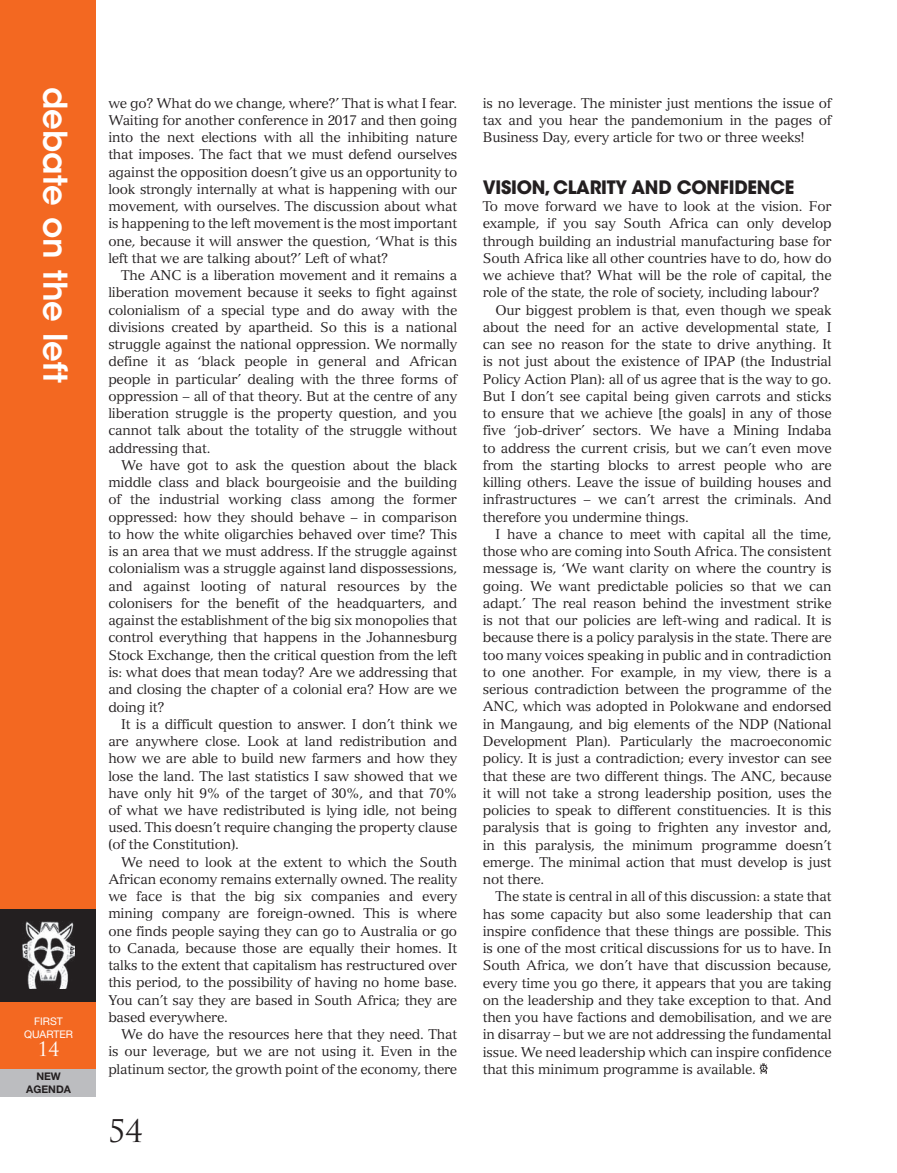
<style>
.page{position:relative;width:897px;height:1173px;background:#fff}
.page>*{position:absolute;margin:0;border:0;box-sizing:border-box;transform-origin:0 0}
.t1{font:600 32.55px "ITC Avant Garde Std";color:#fff}
.t2{font:30.45px "Trajan Pro";color:#231f20}
.t3{font:19.35px "Trajan Pro";color:#fff}
.t4{font:700 18.3px "ITC Avant Garde Std";letter-spacing:-.015em;color:#231f20}
.t5{font:13.8px/17.2px "Versailles LT Std";letter-spacing:-.015em;color:#231f20;text-align:justify}
.t6{font:10.5px/12.6px "Helvetica Neue LT Std";color:#fff;text-align:center}
.t7{font:700 10.5px/12.6px "Helvetica Neue LT Std";color:#231f20;text-align:center}
</style>
<div class="page">
<div style="left:0;top:0;width:95px;height:1069px;background:#f36821"></div>
<div style="left:0;top:909px;width:95px;height:92px;background:#231f20"></div>
<div style="left:0;top:1069px;width:95px;height:28px;background:#bcbdc0"></div>
<img style="left:22px;top:921px;width:53px;height:67px">
<svg style="left:759px;top:1063px;width:8px;height:10px"></svg>
<h1 class="t1" style="left:76px;top:87px;width:297px;rotate:90deg">debate on the left</h1>
<p class="t6" style="left:24px;top:1015px;width:51px">FIRST<br>QUARTER</p>
<h3 class="t3" style="left:37px;top:1036px;width:24px">14</h3>
<p class="t7" style="left:26px;top:1070px;width:46px">NEW<br>AGENDA</p>
<p class="t5" style="left:108px;top:94px;width:350px">we go? What do we change, where?’ That is what I fear.<br>Waiting for another conference in 2017 and then going into the next elections with all the inhibiting nature that imposes. The fact that we must defend ourselves against the opposition doesn’t give us an opportunity to look strongly internally at what is happening with our movement, with ourselves. The discussion about what is happening to the left movement is the most important one, because it will answer the question, ‘What is this left that we are talking about?’ Left of what?</p>
<p class="t5" style="left:108px;top:267px;width:350px;text-indent:13px">The ANC is a liberation movement and it remains a liberation movement because it seeks to fight against colonialism of a special type and do away with the divisions created by apartheid. So this is a national struggle against the national oppression. We normally define it as ‘black people in general and African people in particular’ dealing with the three forms of oppression – all of that theory. But at the centre of any liberation struggle is the property question, and you cannot talk about the totality of the struggle without addressing that.</p>
<p class="t5" style="left:108px;top:456px;width:350px;text-indent:13px">We have got to ask the question about the black middle class and black bourgeoisie and the building of the industrial working class among the former oppressed: how they should behave – in comparison to how the white oligarchies behaved over time? This is an area that we must address. If the struggle against colonialism was a struggle against land dispossessions, and against looting of natural resources by the colonisers for the benefit of the headquarters, and against the establishment of the big six monopolies that control everything that happens in the Johannesburg Stock Exchange, then the critical question from the left is: what does that mean today? Are we addressing that and closing the chapter of a colonial era? How are we doing it?</p>
<p class="t5" style="left:108px;top:715px;width:350px;text-indent:13px">It is a difficult question to answer. I don’t think we are anywhere close. Look at land redistribution and how we are able to build new farmers and how they lose the land. The last statistics I saw showed that we have only hit 9% of the target of 30%, and that 70% of what we have redistributed is lying idle, not being used. This doesn’t require changing the property clause (of the Constitution).</p>
<p class="t5" style="left:108px;top:853px;width:350px;text-indent:13px">We need to look at the extent to which the South African economy remains externally owned. The reality we face is that the big six companies and every mining company are foreign-owned. This is where one finds people saying they can go to Australia or go to Canada, because those are equally their homes. It talks to the extent that capitalism has restructured over this period, to the possibility of having no home base.<br>You can’t say they are based in South Africa; they are based everywhere.</p>
<p class="t5" style="left:108px;top:1026px;width:350px;text-indent:13px">We do have the resources here that they need. That is our leverage, but we are not using it. Even in the platinum sector, the growth point of the economy, there</p>
<h2 class="t2" style="left:108px;top:1112px;width:36px">54</h2>
<p class="t5" style="left:482px;top:94px;width:350px">is no leverage. The minister just mentions the issue of tax and you hear the pandemonium in the pages of Business Day, every article for two or three weeks!</p>
<h3 class="t4" style="left:482px;top:175px;width:313px">VISION, CLARITY AND CONFIDENCE</h3>
<p class="t5" style="left:482px;top:198px;width:350px">To move forward we have to look at the vision. For</p>
<p class="t5" style="left:482px;top:215px;width:350px">example, if you say South Africa can only develop</p>
<p class="t5" style="left:482px;top:232px;width:350px">through building an industrial manufacturing base for</p>
<p class="t5" style="left:482px;top:249px;width:350px">South Africa like all other countries have to do, how do</p>
<p class="t5" style="left:482px;top:267px;width:350px">we achieve that? What will be the role of capital, the</p>
<p class="t5" style="left:482px;top:284px;width:338px">role of the state, the role of society, including labour?</p>
<p class="t5" style="left:495px;top:301px;width:337px">Our biggest problem is that, even though we speak</p>
<p class="t5" style="left:482px;top:318px;width:350px">about the need for an active developmental state, I</p>
<p class="t5" style="left:482px;top:336px;width:350px">can see no reason for the state to drive anything. It</p>
<p class="t5" style="left:482px;top:353px;width:350px">is not just about the existence of IPAP (the Industrial</p>
<p class="t5" style="left:482px;top:370px;width:350px">Policy Action Plan): all of us agree that is the way to go.</p>
<p class="t5" style="left:482px;top:387px;width:350px">But I don’t see capital being given carrots and sticks</p>
<p class="t5" style="left:482px;top:405px;width:350px">to ensure that we achieve [the goals] in any of those</p>
<p class="t5" style="left:482px;top:422px;width:350px">five ‘job-driver’ sectors. We have a Mining Indaba</p>
<p class="t5" style="left:482px;top:439px;width:350px">to address the current crisis, but we can’t even move</p>
<p class="t5" style="left:482px;top:456px;width:350px">from the starting blocks to arrest people who are</p>
<p class="t5" style="left:482px;top:474px;width:350px">killing others. Leave the issue of building houses and</p>
<p class="t5" style="left:482px;top:491px;width:350px">infrastructures – we can’t arrest the criminals. And</p>
<p class="t5" style="left:482px;top:508px;width:207px">therefore you undermine things.</p>
<p class="t5" style="left:495px;top:525px;width:337px">I have a chance to meet with capital all the time,</p>
<p class="t5" style="left:482px;top:543px;width:350px">those who are coming into South Africa. The consistent</p>
<p class="t5" style="left:482px;top:560px;width:350px">message is, ‘We want clarity on where the country is</p>
<p class="t5" style="left:482px;top:577px;width:350px">going. We want predictable policies so that we can</p>
<p class="t5" style="left:482px;top:594px;width:350px">adapt.’ The real reason behind the investment strike</p>
<p class="t5" style="left:482px;top:612px;width:350px">is not that our policies are left-wing and radical. It is</p>
<p class="t5" style="left:482px;top:629px;width:350px">because there is a policy paralysis in the state. There are</p>
<p class="t5" style="left:482px;top:646px;width:350px">too many voices speaking in public and in contradiction</p>
<p class="t5" style="left:482px;top:663px;width:350px">to one another. For example, in my view, there is a</p>
<p class="t5" style="left:482px;top:681px;width:350px">serious contradiction between the programme of the</p>
<p class="t5" style="left:482px;top:698px;width:350px">ANC, which was adopted in Polokwane and endorsed</p>
<p class="t5" style="left:482px;top:715px;width:350px">in Mangaung, and big elements of the NDP (National</p>
<p class="t5" style="left:482px;top:732px;width:350px">Development Plan). Particularly the macroeconomic</p>
<p class="t5" style="left:482px;top:750px;width:350px">policy. It is just a contradiction; every investor can see</p>
<p class="t5" style="left:482px;top:767px;width:350px">that these are two different things. The ANC, because</p>
<p class="t5" style="left:482px;top:784px;width:350px">it will not take a strong leadership position, uses the</p>
<p class="t5" style="left:482px;top:801px;width:350px">policies to speak to different constituencies. It is this</p>
<p class="t5" style="left:482px;top:819px;width:350px">paralysis that is going to frighten any investor and,</p>
<p class="t5" style="left:482px;top:836px;width:350px">in this paralysis, the minimum programme doesn’t</p>
<p class="t5" style="left:482px;top:853px;width:350px">emerge. The minimal action that must develop is just</p>
<p class="t5" style="left:482px;top:870px;width:63px">not there.</p>
<p class="t5" style="left:495px;top:888px;width:337px">The state is central in all of this discussion: a state that</p>
<p class="t5" style="left:482px;top:905px;width:350px">has some capacity but also some leadership that can</p>
<p class="t5" style="left:482px;top:922px;width:350px">inspire confidence that these things are possible. This</p>
<p class="t5" style="left:482px;top:939px;width:350px">is one of the most critical discussions for us to have. In</p>
<p class="t5" style="left:482px;top:957px;width:350px">South Africa, we don’t have that discussion because,</p>
<p class="t5" style="left:482px;top:974px;width:350px">every time you go there, it appears that you are taking</p>
<p class="t5" style="left:482px;top:991px;width:350px">on the leadership and they take exception to that. And</p>
<p class="t5" style="left:482px;top:1008px;width:350px">then you have factions and demobilisation, and we are</p>
<p class="t5" style="left:482px;top:1026px;width:350px">in disarray – but we are not addressing the fundamental</p>
<p class="t5" style="left:482px;top:1043px;width:350px">issue. We need leadership which can inspire confidence</p>
<p class="t5" style="left:482px;top:1060px;width:274px">that this minimum programme is available.</p>
</div>
